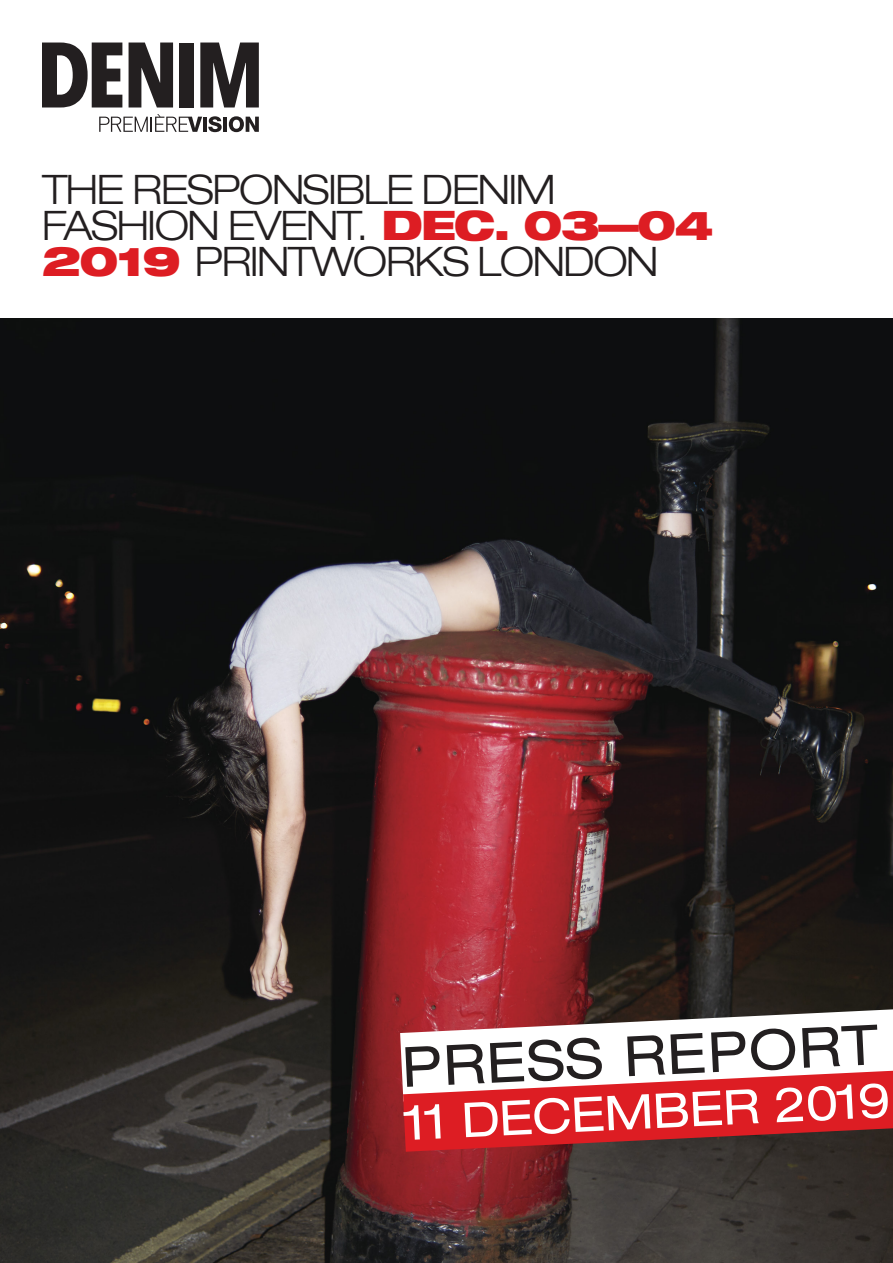
<style>
.page{position:relative;width:893px;height:1263px;background:#fff}
.page>*{position:absolute;margin:0;border:0;box-sizing:border-box;transform-origin:0 0}
.t1{font:expanded 55.5px "Helvetica Neue LT Com";color:#231f20}
.t2{font:expanded 48px "Helvetica Neue LT Com";color:#fff}
.t3{font:300 expanded 40.5px/36px "Helvetica Neue LT Com";letter-spacing:-.04em;color:#231f20}
.s1{font-weight:900;color:#dd1d23}
</style>
<div class="page">
<img style="left:0;top:318px;width:892px;height:945px">
<svg style="left:99px;top:114px;width:160px;height:18px"></svg>
<svg style="left:200px;top:43px;width:59px;height:64px"></svg>
<svg style="left:129px;top:43px;width:44px;height:64px"></svg>
<svg style="left:42px;top:43px;width:80px;height:64px"></svg>
<div style="left:179px;top:43px;width:15px;height:64px;background:#231f20"></div>
<svg style="left:400px;top:1009px;width:493px;height:92px"></svg>
<svg style="left:403px;top:1071px;width:490px;height:81px;background:#ca3f43"></svg>
<p class="t3" style="left:42px;top:170px;width:673px">THE RESPONSIBLE DENIM<br>FASHION EVENT. <span class="s1">DEC. 03—04<br>2019</span> PRINTWORKS LONDON</p>
<p class="t1" style="left:400px;top:1033px;width:478px;rotate:-3deg">PRESS REPORT</p>
<p class="t2" style="left:403px;top:1094px;width:488px;rotate:-3deg">11 DECEMBER 2019</p>
</div>
